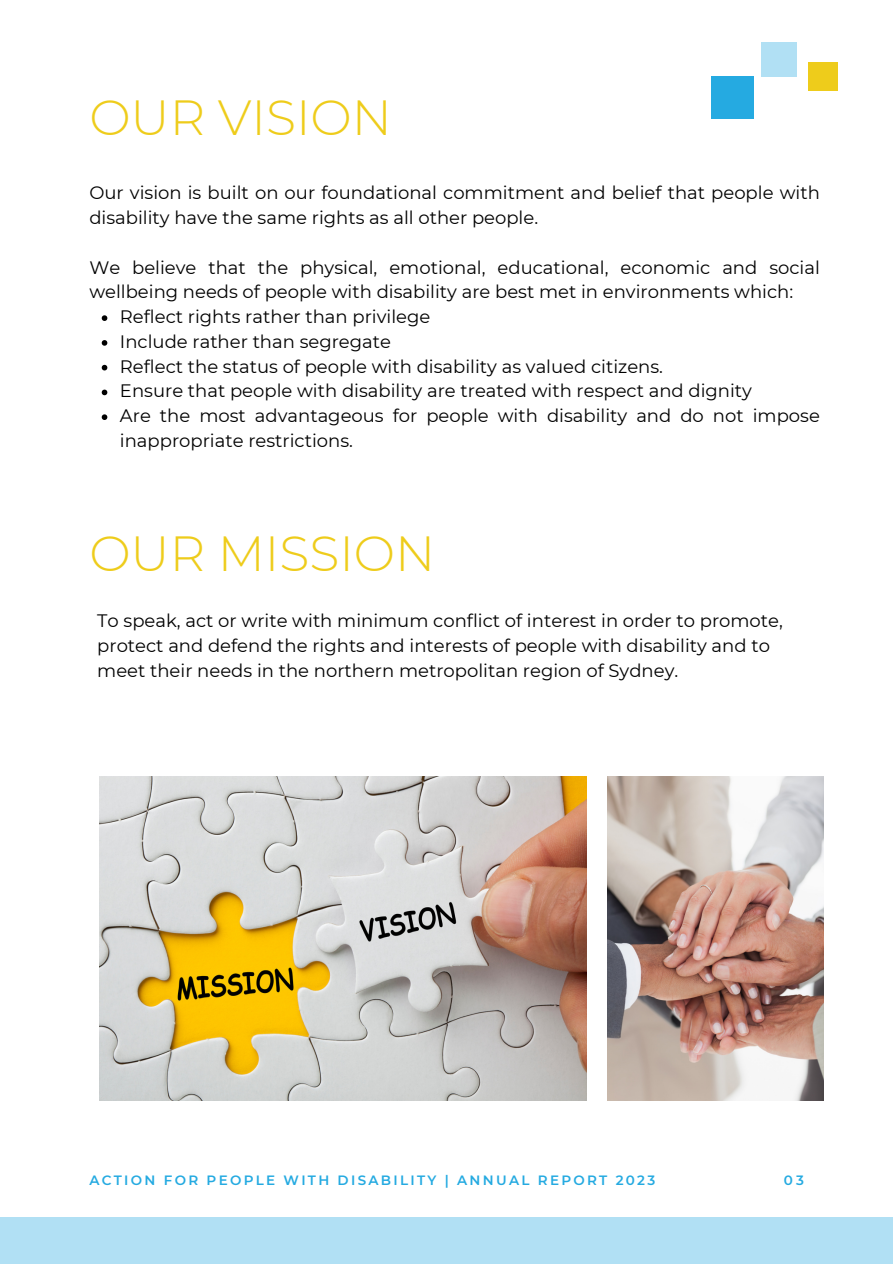
<style>
.page{position:relative;width:893px;height:1264px;background:#fff}
.page>*{position:absolute;margin:0;border:0;box-sizing:border-box;transform-origin:0 0}
.t1{font:300 49.2px "Montserrat";color:#eecc1b}
.t2{font:18px/24.8px "Montserrat";color:#000}
.t3{font:600 13.5px "Montserrat";letter-spacing:.17em;color:#25aae1}
</style>
<div class="page">
<div style="left:0;top:1217px;width:892px;height:46px;background:#b1e0f4"></div>
<img style="left:99px;top:776px;width:487px;height:324px">
<div style="left:711px;top:76px;width:42px;height:42px;background:#25aae1"></div>
<div style="left:761px;top:42px;width:35px;height:34px;background:#b1e0f4"></div>
<div style="left:808px;top:62px;width:30px;height:29px;background:#eecc1b"></div>
<img style="left:607px;top:776px;width:216px;height:324px">
<svg style="left:102px;top:315px;width:5px;height:6px"></svg>
<svg style="left:102px;top:340px;width:5px;height:6px"></svg>
<svg style="left:102px;top:365px;width:5px;height:5px"></svg>
<svg style="left:102px;top:389px;width:5px;height:6px"></svg>
<svg style="left:102px;top:414px;width:5px;height:6px"></svg>
<p class="t1" style="left:89px;top:87px;width:304px">OUR VISION</p>
<p class="t2" style="left:89px;top:180px;width:732px">Our vision is built on our foundational commitment and belief that people with disability have the same rights as all other people.</p>
<p class="t2" style="left:89px;top:255px;width:732px">We believe that the physical, emotional, educational, economic and social wellbeing needs of people with disability are best met in environments which:</p>
<p class="t2" style="left:120px;top:304px;width:312px">Reflect rights rather than privilege</p>
<p class="t2" style="left:120px;top:329px;width:272px">Include rather than segregate</p>
<p class="t2" style="left:120px;top:354px;width:544px">Reflect the status of people with disability as valued citizens.</p>
<p class="t2" style="left:120px;top:378px;width:633px">Ensure that people with disability are treated with respect and dignity</p>
<p class="t2" style="left:120px;top:403px;width:701px">Are the most advantageous for people with disability and do not impose inappropriate restrictions.</p>
<p class="t1" style="left:89px;top:523px;width:347px">OUR MISSION</p>
<p class="t2" style="left:97px;top:608px;width:687px">To speak, act or write with minimum conflict of interest in order to promote, protect and defend the rights and interests of people with disability and to meet their needs in the northern metropolitan region of Sydney.</p>
<p class="t3" style="left:89px;top:1172px;width:567px">ACTION FOR PEOPLE WITH DISABILITY | ANNUAL REPORT 2023</p>
<p class="t3" style="left:783px;top:1172px;width:22px">03</p>
</div>
